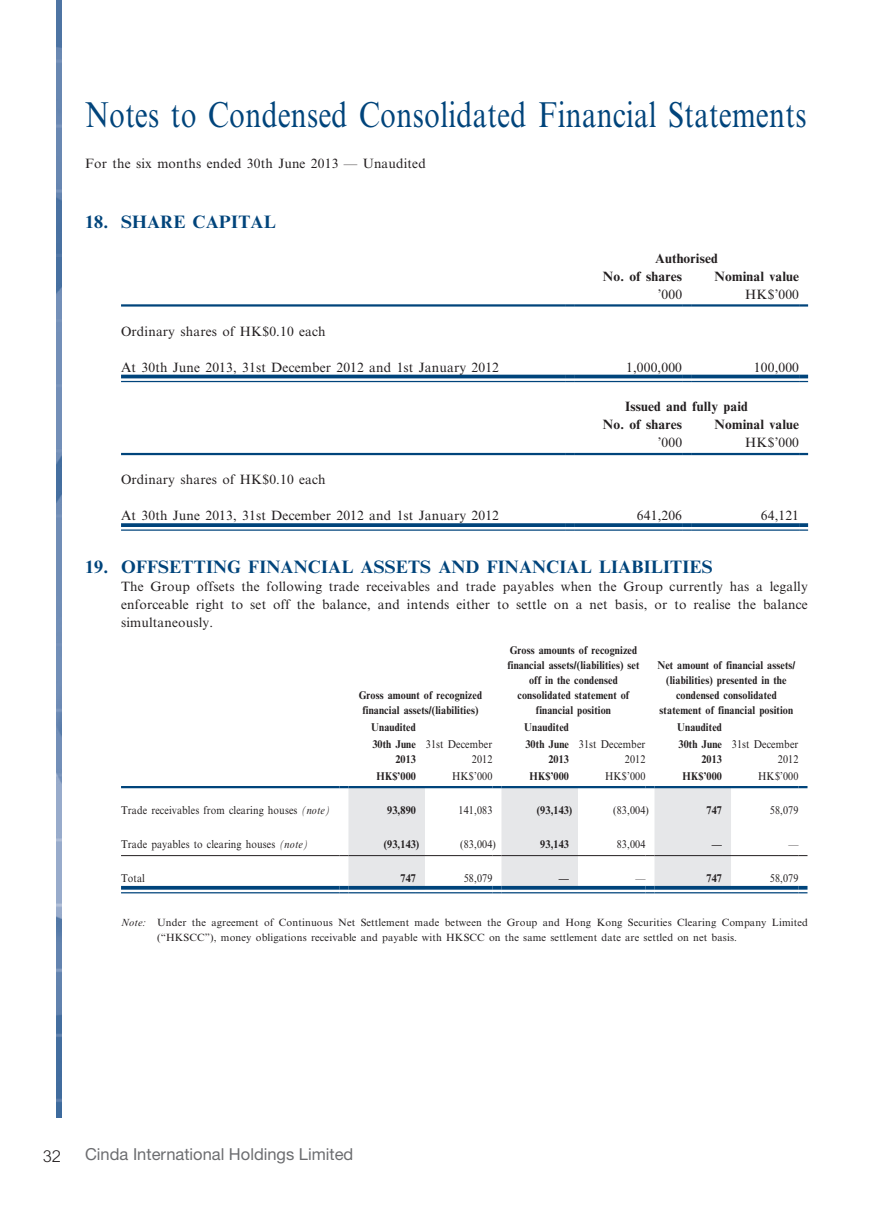
<style>
.page{position:relative;width:893px;height:1212px;background:#fff}
.page>*{position:absolute;margin:0;border:0;box-sizing:border-box;transform-origin:0 0}
.t1{font:36px "Times New Roman MT Std";letter-spacing:.01em;color:#00447b;scale:.8 1}
._03_H1{font:700 18px "Times New Roman MT Std";letter-spacing:.01em;color:#00447b}
.t2{font:16.5px "Helvetica Neue LT Std";color:#6c6d70}
.t3{font:300 16.5px "M Hei HK";color:#231f20}
._12___P2{font:13.5px/18px "Times New Roman MT Std";letter-spacing:.01em;color:#231f20;text-align:justify}
._15_Table_Stub{font:13.5px "Times New Roman MT Std";letter-spacing:.01em;color:#231f20}
._31_table_tab_6pt{font:700 13.5px "Times New Roman MT Std";letter-spacing:.01em;color:#231f20}
._31_table_tab_6pt-2{font:13.5px "Times New Roman MT Std";letter-spacing:.01em;color:#231f20}
._31_table_tab_6pt-3{font:700 11.25px/15px "Times New Roman MT Std";letter-spacing:.01em;color:#231f20;text-align:center;scale:.9 1}
._31_table_tab_6pt-4{font:11.25px/15px "Times New Roman MT Std";letter-spacing:.01em;color:#231f20;text-align:right;scale:.9 1}
._29_Table_Stub__Note{font:11.25px "Times New Roman MT Std";letter-spacing:.01em;color:#231f20;scale:.9 1}
._22____IN2__Note{font:10.5px/15px "Times New Roman MT Std";letter-spacing:.01em;color:#231f20}
.s1{font-style:italic}
</style>
<div class="page">
<img style="left:56px;top:0;width:5px;height:1117px">
<hr style="left:121px;top:304px;width:444px;height:3px;background:#00447b">
<svg style="left:565px;top:304px;width:9px;height:3px"></svg>
<hr style="left:574px;top:304px;width:108px;height:3px;background:#00447b">
<svg style="left:682px;top:304px;width:9px;height:3px"></svg>
<hr style="left:691px;top:304px;width:108px;height:3px;background:#00447b">
<svg style="left:799px;top:304px;width:9px;height:3px"></svg>
<hr style="left:121px;top:375px;width:444px;height:3px;background:#00447b">
<hr style="left:121px;top:381px;width:444px;height:1px;background:#00447b">
<svg style="left:565px;top:375px;width:9px;height:7px"></svg>
<hr style="left:574px;top:375px;width:108px;height:3px;background:#00447b">
<hr style="left:574px;top:381px;width:108px;height:1px;background:#00447b">
<svg style="left:682px;top:375px;width:9px;height:7px"></svg>
<hr style="left:691px;top:375px;width:108px;height:3px;background:#00447b">
<hr style="left:691px;top:381px;width:108px;height:1px;background:#00447b">
<svg style="left:799px;top:375px;width:9px;height:7px"></svg>
<hr style="left:121px;top:453px;width:444px;height:2px;background:#00447b">
<svg style="left:565px;top:453px;width:9px;height:2px"></svg>
<hr style="left:574px;top:453px;width:108px;height:2px;background:#00447b">
<svg style="left:682px;top:453px;width:9px;height:2px"></svg>
<hr style="left:691px;top:453px;width:108px;height:2px;background:#00447b">
<svg style="left:799px;top:453px;width:9px;height:2px"></svg>
<svg style="left:121px;top:523px;width:444px;height:4px;background:#0f4f83"></svg>
<hr style="left:121px;top:529px;width:444px;height:2px;background:#00447b">
<svg style="left:565px;top:523px;width:9px;height:8px"></svg>
<svg style="left:574px;top:523px;width:108px;height:4px"></svg>
<hr style="left:574px;top:529px;width:108px;height:2px;background:#00447b">
<svg style="left:682px;top:523px;width:9px;height:8px"></svg>
<svg style="left:691px;top:523px;width:108px;height:4px"></svg>
<hr style="left:691px;top:529px;width:108px;height:2px;background:#00447b">
<svg style="left:799px;top:523px;width:9px;height:8px"></svg>
<hr style="left:121px;top:786px;width:218px;height:2px;background:#00447b">
<hr style="left:731px;top:786px;width:67px;height:2px;background:#00447b">
<svg style="left:798px;top:786px;width:9px;height:2px"></svg>
<hr style="left:121px;top:855px;width:218px;height:1px;background:#231f20">
<hr style="left:731px;top:855px;width:67px;height:1px;background:#231f20">
<svg style="left:121px;top:886px;width:218px;height:4px"></svg>
<hr style="left:121px;top:892px;width:218px;height:1px;background:#00447b">
<svg style="left:339px;top:786px;width:392px;height:107px"></svg>
<svg style="left:731px;top:886px;width:67px;height:4px"></svg>
<hr style="left:731px;top:892px;width:67px;height:1px;background:#00447b">
<svg style="left:798px;top:886px;width:9px;height:7px"></svg>
<h1 class="t1" style="left:85px;top:94px;width:903px">Notes to Condensed Consolidated Financial Statements</h1>
<p class="_12___P2" style="left:85px;top:154px;width:342px">For the six months ended 30th June 2013 — Unaudited</p>
<p class="_03_H1" style="left:85px;top:210px;width:192px">18. SHARE CAPITAL</p>
<p class="_31_table_tab_6pt" style="left:655px;top:250px;width:64px">Authorised</p>
<p class="_31_table_tab_6pt" style="left:603px;top:268px;width:81px">No. of shares</p>
<p class="_31_table_tab_6pt" style="left:715px;top:268px;width:86px">Nominal value</p>
<p class="_31_table_tab_6pt-2" style="left:658px;top:286px;width:26px">’000</p>
<p class="_31_table_tab_6pt-2" style="left:745px;top:286px;width:55px">HK$’000</p>
<p class="_15_Table_Stub" style="left:121px;top:323px;width:206px">Ordinary shares of HK$0.10 each</p>
<p class="_15_Table_Stub" style="left:121px;top:359px;width:379px">At 30th June 2013, 31st December 2012 and 1st January 2012</p>
<p class="_31_table_tab_6pt-2" style="left:626px;top:359px;width:57px">1,000,000</p>
<p class="_31_table_tab_6pt-2" style="left:754px;top:359px;width:47px">100,000</p>
<p class="_31_table_tab_6pt" style="left:625px;top:398px;width:124px">Issued and fully paid</p>
<p class="_31_table_tab_6pt" style="left:603px;top:416px;width:81px">No. of shares</p>
<p class="_31_table_tab_6pt" style="left:715px;top:416px;width:86px">Nominal value</p>
<p class="_31_table_tab_6pt-2" style="left:658px;top:435px;width:26px">’000</p>
<p class="_31_table_tab_6pt-2" style="left:745px;top:435px;width:55px">HK$’000</p>
<p class="_15_Table_Stub" style="left:121px;top:472px;width:206px">Ordinary shares of HK$0.10 each</p>
<p class="_15_Table_Stub" style="left:121px;top:508px;width:379px">At 30th June 2013, 31st December 2012 and 1st January 2012</p>
<p class="_31_table_tab_6pt-2" style="left:637px;top:508px;width:47px">641,206</p>
<p class="_31_table_tab_6pt-2" style="left:761px;top:508px;width:40px">64,121</p>
<p class="_03_H1" style="left:85px;top:555px;width:629px">19. OFFSETTING FINANCIAL ASSETS AND FINANCIAL LIABILITIES</p>
<p class="_12___P2" style="left:121px;top:577px;width:688px">The Group offsets the following trade receivables and trade payables when the Group currently has a legally enforceable right to set off the balance, and intends either to settle on a net basis, or to realise the balance simultaneously.</p>
<p class="_31_table_tab_6pt-3" style="left:359px;top:687px;width:139px">Gross amount of recognized financial assets/(liabilities)</p>
<p class="_31_table_tab_6pt-3" style="left:507px;top:642px;width:148px">Gross amounts of recognized financial assets/(liabilities) set off in the condensed consolidated statement of financial position</p>
<p class="_31_table_tab_6pt-3" style="left:657px;top:657px;width:155px">Net amount of financial assets/ (liabilities) presented in the condensed consolidated statement of financial position</p>
<p class="_31_table_tab_6pt-3" style="left:371px;top:719px;width:51px">Unaudited</p>
<p class="_31_table_tab_6pt-3" style="left:524px;top:719px;width:51px">Unaudited</p>
<p class="_31_table_tab_6pt-3" style="left:677px;top:719px;width:51px">Unaudited</p>
<p class="_31_table_tab_6pt-3" style="left:372px;top:736px;width:50px;text-align:right">30th June<br>2013</p>
<p class="_31_table_tab_6pt-4" style="left:426px;top:736px;width:75px">31st December<br>2012</p>
<p class="_31_table_tab_6pt-3" style="left:525px;top:736px;width:50px;text-align:right">30th June<br>2013</p>
<p class="_31_table_tab_6pt-4" style="left:579px;top:736px;width:75px">31st December<br>2012</p>
<p class="_31_table_tab_6pt-3" style="left:678px;top:736px;width:50px;text-align:right">30th June<br>2013</p>
<p class="_31_table_tab_6pt-4" style="left:732px;top:736px;width:75px">31st December<br>2012</p>
<p class="_31_table_tab_6pt-3" style="left:377px;top:768px;width:45px">HK$’000</p>
<p class="_31_table_tab_6pt-4" style="left:452px;top:768px;width:46px">HK$’000</p>
<p class="_31_table_tab_6pt-3" style="left:530px;top:768px;width:45px">HK$’000</p>
<p class="_31_table_tab_6pt-4" style="left:605px;top:768px;width:46px">HK$’000</p>
<p class="_31_table_tab_6pt-3" style="left:683px;top:768px;width:45px">HK$’000</p>
<p class="_31_table_tab_6pt-4" style="left:758px;top:768px;width:46px">HK$’000</p>
<p class="_29_Table_Stub__Note" style="left:121px;top:804px;width:234px">Trade receivables from clearing houses <span class="s1">(note)</span></p>
<p class="_31_table_tab_6pt-3" style="left:387px;top:803px;width:33px">93,890</p>
<p class="_31_table_tab_6pt-4" style="left:459px;top:803px;width:39px">141,083</p>
<p class="_31_table_tab_6pt-3" style="left:537px;top:803px;width:41px">(93,143)</p>
<p class="_31_table_tab_6pt-4" style="left:613px;top:803px;width:41px">(83,004)</p>
<p class="_31_table_tab_6pt-3" style="left:707px;top:803px;width:19px">747</p>
<p class="_31_table_tab_6pt-4" style="left:770px;top:803px;width:33px">58,079</p>
<p class="_29_Table_Stub__Note" style="left:121px;top:838px;width:209px">Trade payables to clearing houses <span class="s1">(note)</span></p>
<p class="_31_table_tab_6pt-3" style="left:384px;top:836px;width:41px">(93,143)</p>
<p class="_31_table_tab_6pt-4" style="left:460px;top:837px;width:41px">(83,004)</p>
<p class="_31_table_tab_6pt-3" style="left:540px;top:836px;width:33px">93,143</p>
<p class="_31_table_tab_6pt-4" style="left:617px;top:837px;width:33px">83,004</p>
<p class="_31_table_tab_6pt-3" style="left:712px;top:836px;width:13px">—</p>
<p class="_31_table_tab_6pt-4" style="left:788px;top:837px;width:13px">—</p>
<p class="_29_Table_Stub__Note" style="left:121px;top:872px;width:28px">Total</p>
<p class="_31_table_tab_6pt-3" style="left:401px;top:871px;width:19px">747</p>
<p class="_31_table_tab_6pt-4" style="left:464px;top:871px;width:33px">58,079</p>
<p class="_31_table_tab_6pt-3" style="left:559px;top:871px;width:13px">—</p>
<p class="_31_table_tab_6pt-4" style="left:635px;top:871px;width:13px">—</p>
<p class="_31_table_tab_6pt-3" style="left:707px;top:871px;width:19px">747</p>
<p class="_31_table_tab_6pt-4" style="left:770px;top:871px;width:33px">58,079</p>
<p class="_22____IN2__Note" style="left:157px;top:915px;width:652px;text-indent:-36px"><span class="s1">Note:</span> Under the agreement of Continuous Net Settlement made between the Group and Hong Kong Securities Clearing Company Limited (“HKSCC”), money obligations receivable and payable with HKSCC on the same settlement date are settled on net basis.</p>
<h3 class="t3" style="left:43px;top:1144px;width:20px">32</h3>
<h3 class="t2" style="left:85px;top:1145px;width:270px">Cinda International Holdings Limited</h3>
</div>
